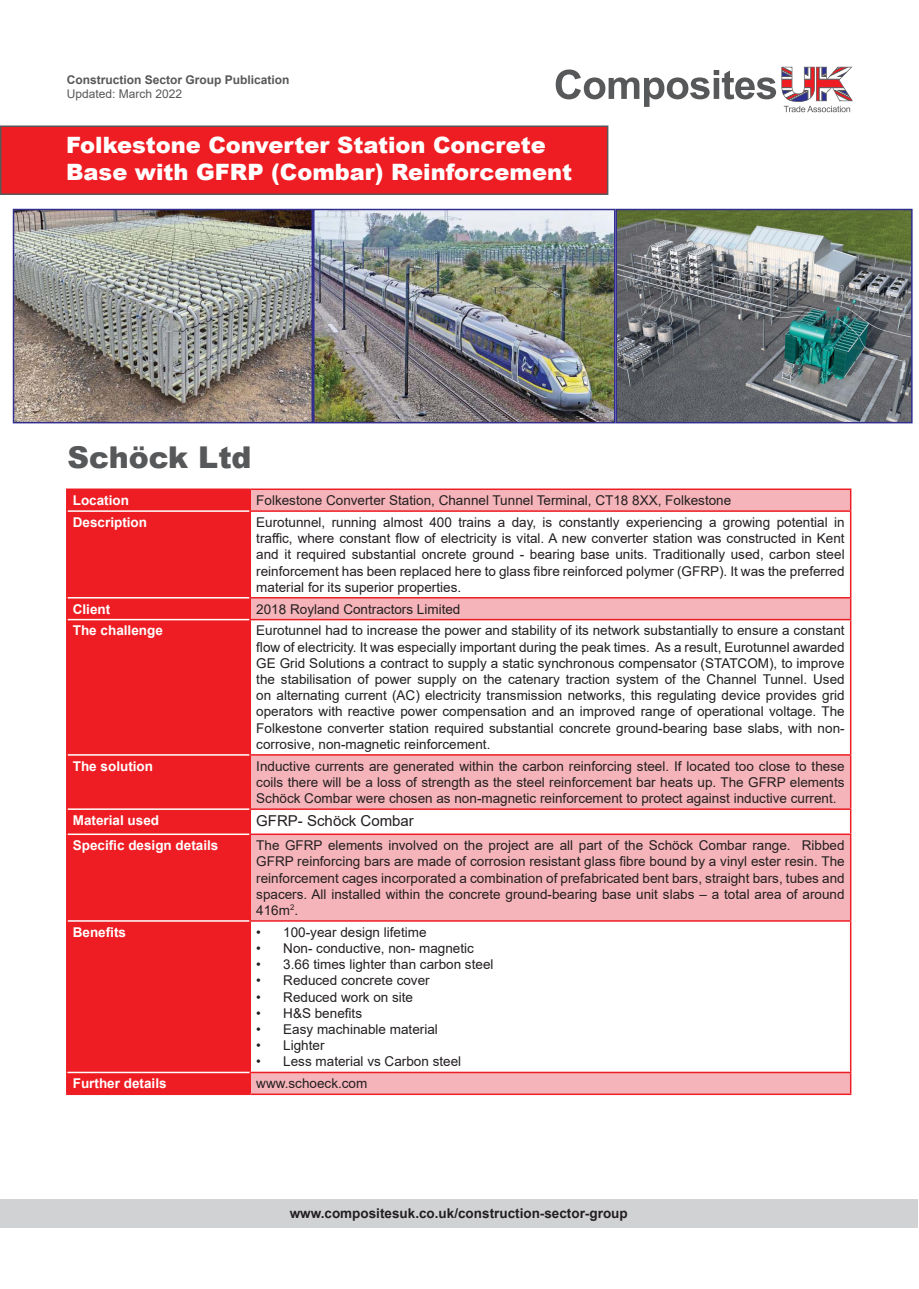
<style>
.page{position:relative;width:919px;height:1289px;background:#fff}
.page>*{position:absolute;margin:0;border:0;box-sizing:border-box;transform-origin:0 0}
.t1{font:900 30px "Arial";color:#57585a}
.t2{font:900 22.5px/27px "Arial";color:#fff}
.t3{font:15px "Arial";color:#231f20}
.t4{font:13.5px/16.2px "Arial";color:#231f20;text-align:justify}
.t5{font:700 13.5px "Arial";color:#fff}
.t6{font:700 13.5px "Arial";color:#231f20}
.t7{font:700 12px "Arial";color:#57585a}
.t8{font:12px "Arial";color:#57585a}
</style>
<div class="page">
<svg style="left:555px;top:67px;width:297px;height:45px"></svg>
<div style="left:1px;top:126px;width:606px;height:68px;background:#ee1d23"></div>
<div style="left:0;top:125px;width:608px;height:70px;border:2px solid #57585a"></div>
<div style="left:68px;top:490px;width:181px;height:603px;background:#ee1d23"></div>
<div style="left:251px;top:490px;width:598px;height:20px;background:#f5b4b9"></div>
<svg style="left:251px;top:598px;width:598px;height:495px;fill:#f5b4b9"></svg>
<div style="left:250px;top:920px;width:600px;height:152px;background:#fff"></div>
<hr style="left:68px;top:510px;width:181px;height:2px;background:#fff">
<hr style="left:68px;top:597px;width:181px;height:1px;background:#fff">
<hr style="left:68px;top:619px;width:181px;height:1px;background:#fff">
<hr style="left:68px;top:754px;width:181px;height:1px;background:#fff">
<hr style="left:68px;top:808px;width:181px;height:2px;background:#fff">
<hr style="left:68px;top:833px;width:181px;height:2px;background:#fff">
<hr style="left:68px;top:920px;width:181px;height:1px;background:#fff">
<hr style="left:849px;top:512px;width:2px;height:85px;background:#ee1d23">
<hr style="left:249px;top:597px;width:602px;height:1px;background:#ee1d23">
<hr style="left:849px;top:598px;width:2px;height:21px;background:#ee1d23">
<hr style="left:249px;top:619px;width:602px;height:1px;background:#ee1d23">
<hr style="left:849px;top:620px;width:2px;height:134px;background:#ee1d23">
<hr style="left:249px;top:754px;width:602px;height:1px;background:#ee1d23">
<hr style="left:849px;top:755px;width:2px;height:53px;background:#ee1d23">
<hr style="left:249px;top:808px;width:602px;height:2px;background:#ee1d23">
<hr style="left:849px;top:810px;width:2px;height:23px;background:#ee1d23">
<hr style="left:249px;top:833px;width:602px;height:2px;background:#ee1d23">
<hr style="left:849px;top:835px;width:2px;height:85px;background:#ee1d23">
<hr style="left:249px;top:920px;width:602px;height:1px;background:#ee1d23">
<hr style="left:849px;top:921px;width:2px;height:150px;background:#ee1d23">
<hr style="left:249px;top:1071px;width:602px;height:2px;background:#ee1d23">
<hr style="left:849px;top:1073px;width:2px;height:20px;background:#ee1d23">
<hr style="left:250px;top:1093px;width:601px;height:1px;background:#ee1d23">
<hr style="left:66px;top:488px;width:184px;height:2px;background:#ee1d23">
<hr style="left:66px;top:490px;width:2px;height:21px;background:#ee1d23">
<hr style="left:66px;top:511px;width:2px;height:86px;background:#ee1d23">
<hr style="left:249px;top:512px;width:2px;height:85px;background:#ee1d23">
<hr style="left:66px;top:597px;width:2px;height:22px;background:#ee1d23">
<hr style="left:249px;top:598px;width:2px;height:21px;background:#ee1d23">
<hr style="left:66px;top:619px;width:2px;height:136px;background:#ee1d23">
<hr style="left:249px;top:620px;width:2px;height:134px;background:#ee1d23">
<hr style="left:66px;top:755px;width:2px;height:54px;background:#ee1d23">
<hr style="left:249px;top:755px;width:2px;height:53px;background:#ee1d23">
<hr style="left:66px;top:809px;width:2px;height:25px;background:#ee1d23">
<hr style="left:249px;top:810px;width:2px;height:23px;background:#ee1d23">
<hr style="left:66px;top:834px;width:2px;height:86px;background:#ee1d23">
<hr style="left:249px;top:835px;width:2px;height:85px;background:#ee1d23">
<hr style="left:66px;top:920px;width:2px;height:152px;background:#ee1d23">
<hr style="left:249px;top:921px;width:2px;height:150px;background:#ee1d23">
<hr style="left:250px;top:488px;width:601px;height:2px;background:#ee1d23">
<hr style="left:249px;top:490px;width:2px;height:20px;background:#ee1d23">
<hr style="left:849px;top:490px;width:2px;height:20px;background:#ee1d23">
<hr style="left:249px;top:510px;width:602px;height:2px;background:#ee1d23">
<hr style="left:66px;top:1072px;width:2px;height:21px;background:#ee1d23">
<hr style="left:249px;top:1073px;width:2px;height:20px;background:#ee1d23">
<hr style="left:66px;top:1093px;width:184px;height:1px;background:#ee1d23">
<hr style="left:68px;top:1071px;width:181px;height:2px;background:#fff">
<div style="left:0;top:1198px;width:917px;height:29px;background:#d1d2d4"></div>
<img style="left:16px;top:212px;width:294px;height:208px">
<div style="left:13px;top:209px;width:300px;height:214px;border:2px solid #322e8f"></div>
<img style="left:316px;top:212px;width:296px;height:208px">
<div style="left:313px;top:209px;width:302px;height:214px;border:2px solid #322e8f"></div>
<img style="left:618px;top:212px;width:291px;height:208px">
<div style="left:615px;top:209px;width:297px;height:214px;border:2px solid #322e8f"></div>
<p class="t7" style="left:67px;top:71px;width:224px">Construction Sector Group Publication</p>
<p class="t8" style="left:67px;top:86px;width:117px">Updated: March 2022</p>
<p class="t2" style="left:66px;top:131px;width:507px">Folkestone Converter Station Concrete<br>Base with GFRP (Combar) Reinforcement</p>
<p class="t1" style="left:68px;top:435px;width:186px">Schöck Ltd</p>
<p class="t5" style="left:73px;top:491px;width:58px">Location</p>
<p class="t4" style="left:256px;top:492px;width:476px">Folkestone Converter Station, Channel Tunnel Terminal, CT18 8XX, Folkestone</p>
<p class="t5" style="left:73px;top:512px;width:76px">Description</p>
<p class="t4" style="left:256px;top:514px;width:590px">Eurotunnel, running almost 400 trains a day, is constantly experiencing a growing potential in traffic, where constant flow of electricity is vital. A new converter station was constructed in Kent and it required substantial oncrete ground - bearing base units. Traditionally used, carbon steel reinforcement has been replaced here to glass fibre reinforced polymer (GFRP). It was the preferred material for its superior properties.</p>
<p class="t5" style="left:73px;top:599px;width:39px">Client</p>
<p class="t4" style="left:256px;top:600px;width:206px">2018 Royland Contractors Limited</p>
<p class="t5" style="left:73px;top:621px;width:92px">The challenge</p>
<p class="t4" style="left:256px;top:622px;width:590px">Eurotunnel had to increase the power and stability of its network substantially to ensure a constant flow of electricity. It was especially important during the peak times. As a result, Eurotunnel awarded GE Grid Solutions a contract to supply a static synchronous compensator (STATCOM), to improve the stabilisation of power supply on the catenary traction system of the Channel Tunnel. Used on alternating current (AC) electricity transmission networks, this regulating device provides grid operators with reactive power compensation and an improved range of operational voltage. The Folkestone converter station required substantial concrete ground-bearing base slabs, with non&shy;corrosive, non-magnetic reinforcement.</p>
<p class="t5" style="left:73px;top:756px;width:82px">The solution</p>
<p class="t4" style="left:256px;top:757px;width:590px">Inductive currents are generated within the carbon reinforcing steel. If located too close to these coils there will be a loss of strength as the steel reinforcement bar heats up. The GFRP elements Schöck Combar were chosen as non-magnetic reinforcement to protect against inductive current.</p>
<p class="t5" style="left:73px;top:810px;width:88px">Material used</p>
<p class="t3" style="left:256px;top:810px;width:159px">GFRP- Schöck Combar</p>
<p class="t5" style="left:73px;top:835px;width:147px">Specific design details</p>
<p class="t4" style="left:256px;top:837px;width:590px">The GFRP elements involved on the project are all part of the Schöck Combar range. Ribbed GFRP reinforcing bars are made of corrosion resistant glass fibre bound by a vinyl ester resin. The reinforcement cages incorporated a combination of prefabricated bent bars, straight bars, tubes and spacers. All installed within the concrete ground-bearing base unit slabs – a total area of around 416m<sup>2</sup>.</p>
<p class="t5" style="left:73px;top:922px;width:55px">Benefits</p>
<p class="t4" style="left:256px;top:923px;width:172px">• 100-year design lifetime</p>
<p class="t4" style="left:256px;top:940px;width:219px">• Non- conductive, non- magnetic</p>
<p class="t4" style="left:256px;top:956px;width:239px">• 3.66 times lighter than carbon steel</p>
<p class="t4" style="left:256px;top:972px;width:175px">• Reduced concrete cover</p>
<p class="t4" style="left:256px;top:988px;width:158px">• Reduced work on site</p>
<p class="t4" style="left:256px;top:1004px;width:107px">• H&amp;S benefits</p>
<p class="t4" style="left:256px;top:1021px;width:183px">• Easy machinable material</p>
<p class="t4" style="left:256px;top:1037px;width:70px">• Lighter</p>
<p class="t4" style="left:256px;top:1053px;width:206px">• Less material vs Carbon steel</p>
<p class="t5" style="left:73px;top:1073px;width:95px">Further details</p>
<p class="t4" style="left:256px;top:1075px;width:113px">www.schoeck.com</p>
<p class="t6" style="left:290px;top:1203px;width:339px">www.compositesuk.co.uk/construction-sector-group</p>
</div>
